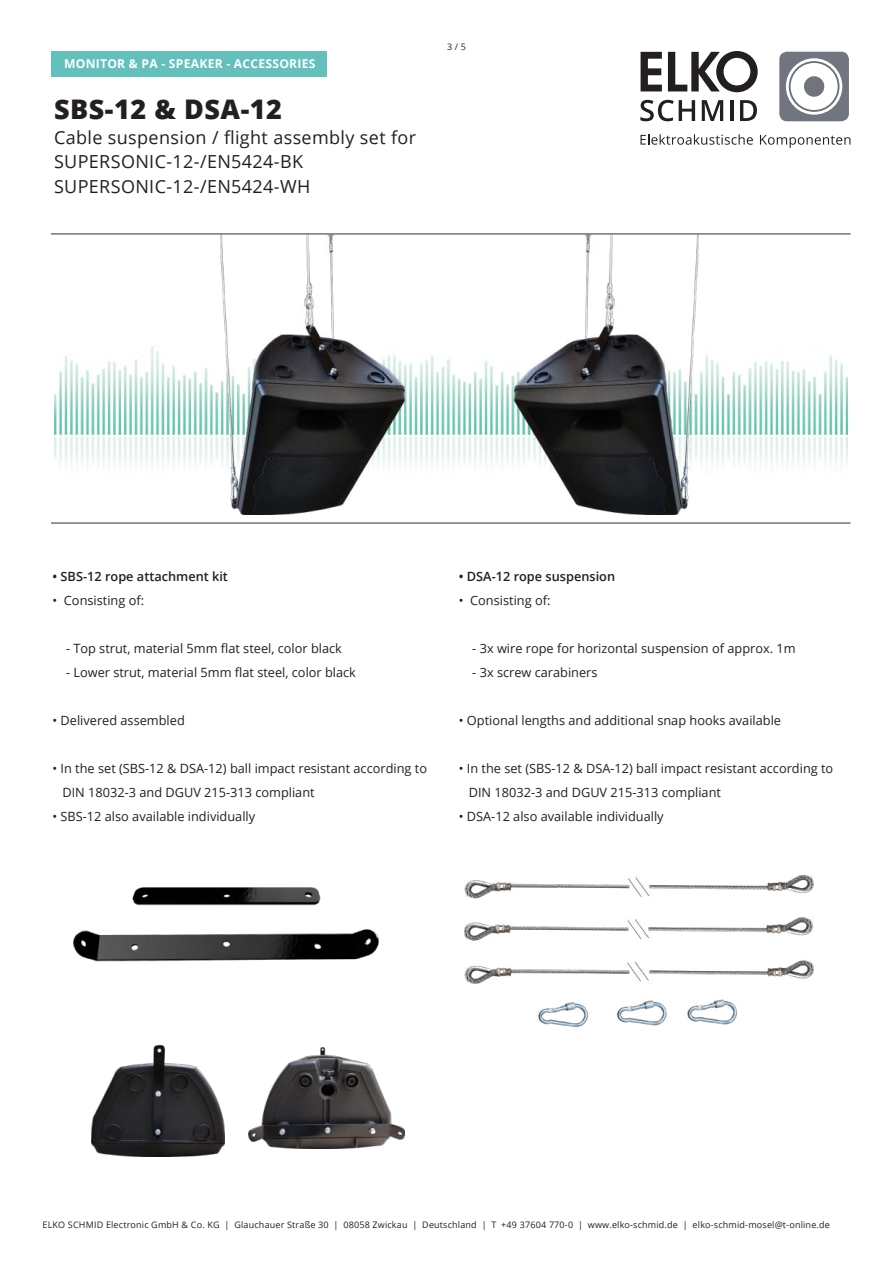
<style>
.page{position:relative;width:893px;height:1263px;background:#fff}
.page>*{position:absolute;margin:0;border:0;box-sizing:border-box;transform-origin:0 0}
.t1{font:800 27px "Open Sans";letter-spacing:.02em;color:#241f1f}
.t2{font:18px/24.6px "Open Sans";letter-spacing:.02em;color:#241f1f}
.t3{font:12.75px/24px "Open Sans";color:#241f1f}
.t4{font:600 12.75px "Open Sans";color:#241f1f}
.t5{font:700 12.15px "Open Sans";letter-spacing:.02em;color:#fff}
.t6{font:9px "Open Sans";letter-spacing:.02em;color:#241f1f}
</style>
<div class="page">
<svg style="left:641px;top:51px;width:117px;height:41px"></svg>
<svg style="left:779px;top:52px;width:70px;height:69px"></svg>
<div style="left:804px;top:76px;width:20px;height:21px;background:#71757b;border-radius:50%"></div>
<svg style="left:640px;top:134px;width:113px;height:11px"></svg>
<svg style="left:760px;top:135px;width:90px;height:13px"></svg>
<svg style="left:640px;top:100px;width:55px;height:21px"></svg>
<svg style="left:702px;top:100px;width:21px;height:21px"></svg>
<hr style="left:730px;top:100px;width:3px;height:21px;background:#241f1f">
<svg style="left:740px;top:100px;width:17px;height:21px"></svg>
<img style="left:54px;top:346px;width:794px;height:169px">
<div style="left:51px;top:51px;width:275px;height:26px;background:#63c0bd"></div>
<img style="left:464px;top:875px;width:349px;height:152px">
<img style="left:91px;top:1045px;width:134px;height:111px">
<img style="left:249px;top:1047px;width:156px;height:101px">
<img style="left:514px;top:235px;width:185px;height:279px">
<img style="left:221px;top:235px;width:184px;height:279px">
<img style="left:73px;top:887px;width:306px;height:75px">
<hr style="left:51px;top:233px;width:799px;height:2px;background:#71757f">
<hr style="left:51px;top:522px;width:799px;height:2px;background:#71757f">
<p class="t5" style="left:64px;top:55px;width:253px">MONITOR &amp; PA - SPEAKER - ACCESSORIES</p>
<h1 class="t1" style="left:54px;top:89px;width:229px">SBS-12 &amp; DSA-12</h1>
<h2 class="t2" style="left:54px;top:124px;width:364px">Cable suspension / flight assembly set for<br>SUPERSONIC-12-/EN5424-BK<br>SUPERSONIC-12-/EN5424-WH</h2>
<p class="t6" style="left:447px;top:41px;width:20px">3 / 5</p>
<p class="t4" style="left:53px;top:567px;width:177px">• SBS-12 rope attachment kit</p>
<p class="t3" style="left:53px;top:588px;width:93px">• Consisting of:</p>
<p class="t3" style="left:66px;top:636px;width:277px">- Top strut, material 5mm flat steel, color black</p>
<p class="t3" style="left:66px;top:660px;width:291px">- Lower strut, material 5mm flat steel, color black</p>
<p class="t3" style="left:53px;top:708px;width:134px">• Delivered assembled</p>
<p class="t3" style="left:62px;top:756px;width:366px;text-indent:-10px">• In the set (SBS-12 &amp; DSA-12) ball impact resistant according to<br>DIN 18032-3 and DGUV 215-313 compliant</p>
<p class="t3" style="left:53px;top:804px;width:204px">• SBS-12 also available individually</p>
<p class="t4" style="left:459px;top:567px;width:158px">• DSA-12 rope suspension</p>
<p class="t3" style="left:459px;top:588px;width:93px">• Consisting of:</p>
<p class="t3" style="left:472px;top:636px;width:325px">- 3x wire rope for horizontal suspension of approx. 1m</p>
<p class="t3" style="left:472px;top:660px;width:127px">- 3x screw carabiners</p>
<p class="t3" style="left:459px;top:708px;width:324px">• Optional lengths and additional snap hooks available</p>
<p class="t3" style="left:469px;top:756px;width:366px;text-indent:-10px">• In the set (SBS-12 &amp; DSA-12) ball impact resistant according to<br>DIN 18032-3 and DGUV 215-313 compliant</p>
<p class="t3" style="left:459px;top:804px;width:206px">• DSA-12 also available individually</p>
<p class="t6" style="left:42px;top:1219px;width:789px">ELKO SCHMID Electronic GmbH &amp; Co. KG | Glauchauer Straße 30 | 08058 Zwickau | Deutschland | T +49 37604 770-0 | www.elko-schmid.de | elko-schmid-mosel@t-online.de</p>
</div>
